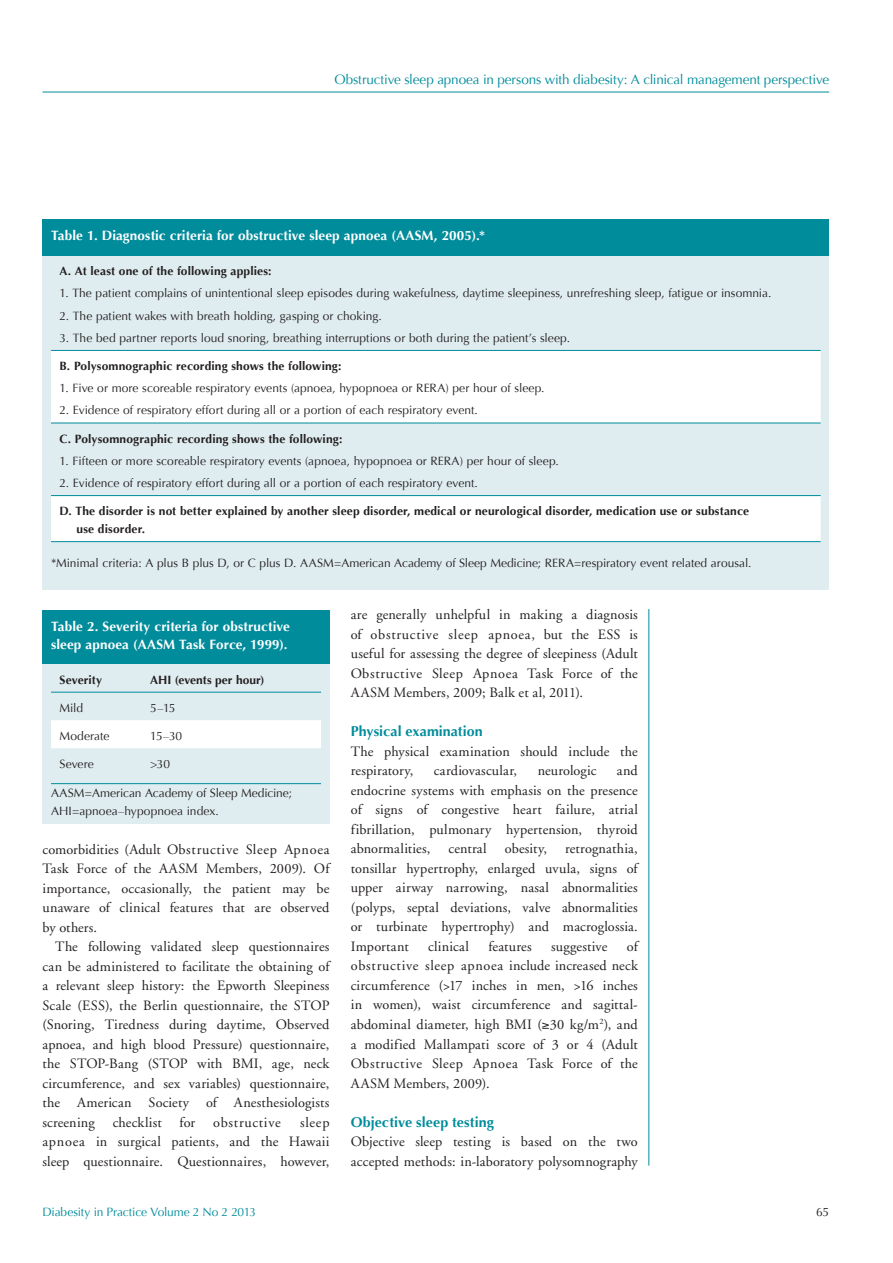
<style>
.page{position:relative;width:893px;height:1263px;background:#fff}
.page>*{position:absolute;margin:0;border:0;box-sizing:border-box;transform-origin:0 0}
.t1{font:14.25px/19.5px "Adobe Garamond";letter-spacing:.01em;color:#231f20;text-align:justify}
.t2{font:700 14.25px "Optima";letter-spacing:.005em;color:#008c9b}
.t3{font:700 13.5px/18px "Optima";letter-spacing:.005em;color:#fff}
.t4{font:13.5px "Optima";letter-spacing:-.01em;color:#008c9b}
.t5{font:12px/18px "Optima";letter-spacing:.005em;color:#231f20}
.t6{font:700 12px/18px "Optima";letter-spacing:.01em;color:#231f20}
.t7{font:12px "Optima";letter-spacing:-.015em;color:#008c9b}
</style>
<div class="page">
<hr style="left:43px;top:92px;width:786px;height:1px;background:#008c9b">
<div style="left:43px;top:246px;width:786px;height:344px;background:#e0edf0"></div>
<div style="left:51px;top:351px;width:770px;height:190px;background:#fff"></div>
<div style="left:51px;top:423px;width:770px;height:73px;background:#e0edf0"></div>
<hr style="left:51px;top:423px;width:770px;height:1px;background:#008c9b">
<hr style="left:51px;top:350px;width:770px;height:1px;background:#008c9b">
<hr style="left:51px;top:495px;width:770px;height:1px;background:#008c9b">
<hr style="left:51px;top:541px;width:770px;height:1px;background:#008c9b">
<div style="left:43px;top:219px;width:786px;height:37px;background:#008c9b"></div>
<div style="left:43px;top:648px;width:287px;height:176px;background:#e0edf0"></div>
<hr style="left:51px;top:783px;width:270px;height:1px;background:#008c9b">
<svg style="left:51px;top:691px;width:270px;height:57px"></svg>
<hr style="left:51px;top:692px;width:91px;height:1px;background:#008c9b">
<hr style="left:142px;top:692px;width:179px;height:1px;background:#008c9b">
<div style="left:43px;top:610px;width:287px;height:54px;background:#008c9b"></div>
<hr style="left:648px;top:609px;width:1px;height:556px;background:#008c9b">
<p class="t4" style="left:334px;top:72px;width:496px">Obstructive sleep apnoea in persons with diabesity: A clinical management perspective</p>
<p class="t3" style="left:51px;top:227px;width:436px">Table 1. Diagnostic criteria for obstructive sleep apnoea (AASM, 2005).*</p>
<p class="t6" style="left:60px;top:262px;width:213px">A. At least one of the following applies:</p>
<p class="t5" style="left:60px;top:284px;width:713px">1. The patient complains of unintentional sleep episodes during wakefulness, daytime sleepiness, unrefreshing sleep, fatigue or insomnia.</p>
<p class="t5" style="left:60px;top:307px;width:324px">2. The patient wakes with breath holding, gasping or choking.</p>
<p class="t5" style="left:60px;top:329px;width:512px">3. The bed partner reports loud snoring, breathing interruptions or both during the patient’s sleep.</p>
<p class="t6" style="left:60px;top:357px;width:283px">B. Polysomnographic recording shows the following:</p>
<p class="t5" style="left:60px;top:379px;width:486px">1. Five or more scoreable respiratory events (apnoea, hypopnoea or RERA) per hour of sleep.</p>
<p class="t5" style="left:60px;top:402px;width:420px">2. Evidence of respiratory effort during all or a portion of each respiratory event.</p>
<p class="t6" style="left:60px;top:430px;width:284px">C. Polysomnographic recording shows the following:</p>
<p class="t5" style="left:60px;top:452px;width:501px">1. Fifteen or more scoreable respiratory events (apnoea, hypopnoea or RERA) per hour of sleep.</p>
<p class="t5" style="left:60px;top:474px;width:420px">2. Evidence of respiratory effort during all or a portion of each respiratory event.</p>
<p class="t6" style="left:77px;top:502px;width:674px;text-indent:-17px">D. The disorder is not better explained by another sleep disorder, medical or neurological disorder, medication use or substance use disorder.</p>
<p class="t5" style="left:51px;top:554px;width:702px">*Minimal criteria: A plus B plus D, or C plus D. AASM=American Academy of Sleep Medicine; RERA=respiratory event related arousal.</p>
<p class="t3" style="left:51px;top:618px;width:240px">Table 2. Severity criteria for obstructive sleep apnoea (AASM Task Force, 1999).</p>
<p class="t6" style="left:60px;top:671px;width:44px">Severity</p>
<p class="t6" style="left:150px;top:671px;width:116px">AHI (events per hour)</p>
<p class="t5" style="left:60px;top:699px;width:25px">Mild</p>
<p class="t5" style="left:150px;top:699px;width:27px">5–15</p>
<p class="t5" style="left:60px;top:727px;width:51px">Moderate</p>
<p class="t5" style="left:150px;top:727px;width:34px">15–30</p>
<p class="t5" style="left:60px;top:755px;width:36px">Severe</p>
<p class="t5" style="left:150px;top:755px;width:21px">&gt;30</p>
<p class="t5" style="left:51px;top:784px;width:242px">AASM=American Academy of Sleep Medicine;<br>AHI=apnoea–hypopnoea index.</p>
<p class="t1" style="left:43px;top:840px;width:288px">comorbidities (Adult Obstructive Sleep Apnoea Task Force of the AASM Members, 2009). Of importance, occasionally, the patient may be unaware of clinical features that are observed by others.</p>
<p class="t1" style="left:43px;top:937px;width:289px;text-indent:13px">The following validated sleep questionnaires can be administered to facilitate the obtaining of a relevant sleep history: the Epworth Sleepiness Scale (ESS), the Berlin questionnaire, the STOP (Snoring, Tiredness during daytime, Observed apnoea, and high blood Pressure) questionnaire, the STOP-Bang (STOP with BMI, age, neck circumference, and sex variables) questionnaire, the American Society of Anesthesiologists screening checklist for obstructive</p>
<p class="t1" style="left:43px;top:1113px;width:289px;text-indent:258px">sleep apnoea in surgical patients, and the Hawaii sleep questionnaire. Questionnaires, however,</p>
<p class="t1" style="left:351px;top:606px;width:289px">are generally unhelpful in making a diagnosis of obstructive sleep apnoea, but the ESS is useful for assessing the degree of sleepiness (Adult Obstructive Sleep Apnoea Task Force of the AASM Members, 2009; Balk et al, 2011).</p>
<p class="t2" style="left:351px;top:723px;width:133px">Physical examination</p>
<p class="t1" style="left:351px;top:742px;width:289px">The physical examination should include the respiratory,</p>
<p class="t1" style="left:351px;top:761px;width:288px;text-indent:266px">and endocrine systems with emphasis on the presence of signs of congestive heart failure, atrial fibrillation, pulmonary hypertension, thyroid abnormalities,</p>
<p class="t1" style="left:434px;top:761px;width:85px">cardiovascular,</p>
<p class="t1" style="left:538px;top:761px;width:60px">neurologic</p>
<p class="t1" style="left:351px;top:839px;width:288px;text-indent:214px">retrognathia, tonsillar hypertrophy, enlarged uvula, signs of upper airway narrowing, nasal abnormalities (polyps, septal deviations, valve abnormalities or turbinate hypertrophy) and macroglossia.<br>Important</p>
<p class="t1" style="left:448px;top:839px;width:40px">central</p>
<p class="t1" style="left:505px;top:839px;width:44px">obesity,</p>
<p class="t1" style="left:351px;top:937px;width:289px;text-indent:276px">of obstructive sleep apnoea include increased neck circumference (&gt;17 inches in men, &gt;16 inches in women), waist circumference and sagittal&shy;abdominal diameter, high BMI (≥30 kg/m<sup>2</sup>), and a modified Mallampati score of 3 or 4 (Adult Obstructive Sleep Apnoea Task Force of the AASM Members, 2009).</p>
<p class="t2" style="left:351px;top:1113px;width:144px">Objective sleep testing</p>
<p class="t1" style="left:351px;top:1132px;width:289px">Objective sleep testing is based on the two accepted methods: in-laboratory polysomnography</p>
<p class="t1" style="left:428px;top:937px;width:42px">clinical</p>
<p class="t1" style="left:488px;top:937px;width:45px">features</p>
<p class="t1" style="left:551px;top:937px;width:58px">suggestive</p>
<p class="t7" style="left:43px;top:1205px;width:215px">Diabesity in Practice Volume 2 No 2 2013</p>
<p class="t5" style="left:816px;top:1203px;width:15px">65</p>
</div>
